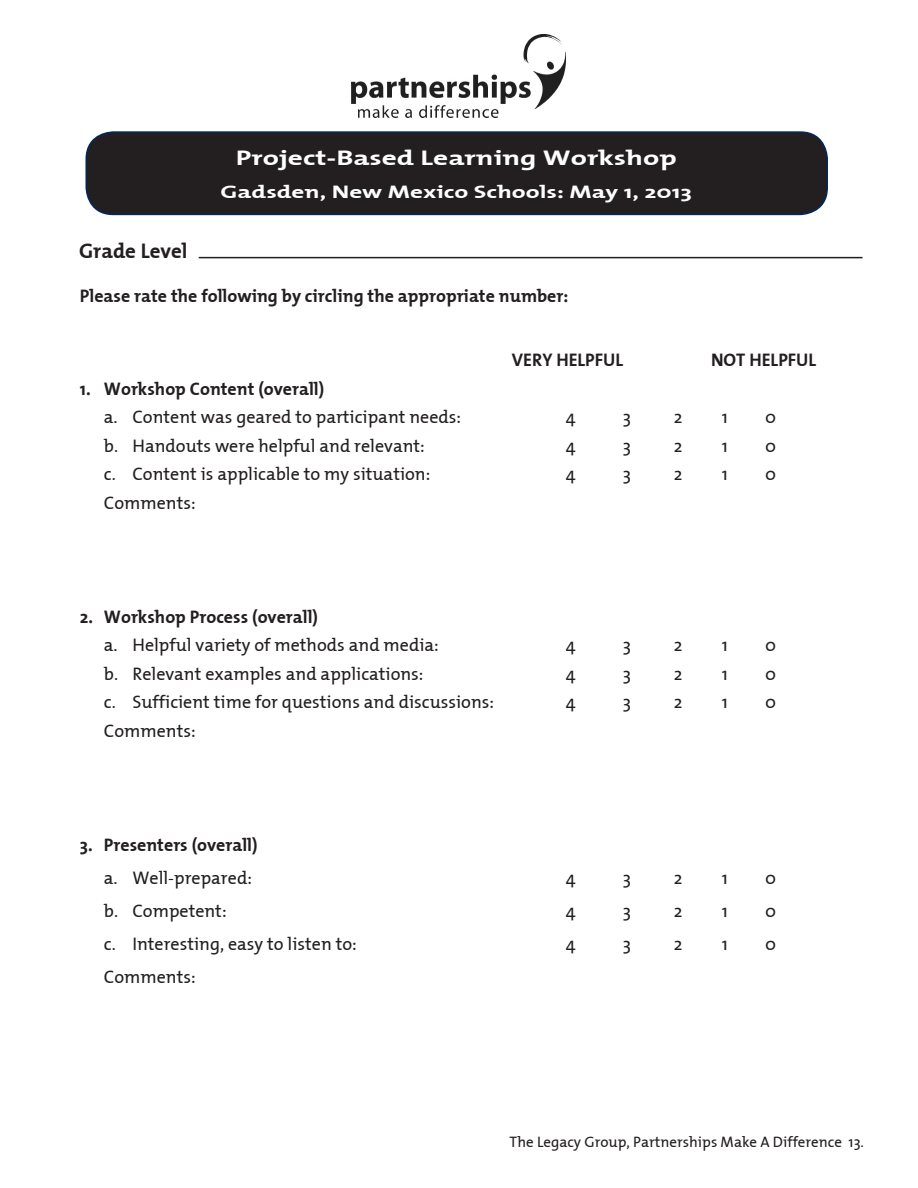
<style>
.page{position:relative;width:918px;height:1188px;background:#fff}
.page>*{position:absolute;margin:0;border:0;box-sizing:border-box;transform-origin:0 0}
.t1{font:21px "Bank Mix Bold Plain";color:#fff;scale:1.4 1}
.t2{font:21px "Bank Mix Bold Plain";color:#231f20}
.t3{font:18px "Bank Mix Plain";color:#231f20}
.t4{font:18px "Bank Mix Bold Plain";color:#231f20}
.t5{font:18px "Bank Mix Bold Plain";color:#fff;scale:1.4 1}
.t6{font:15px "Bank Mix Plain";color:#231f20}
</style>
<div class="page">
<div style="left:86px;top:132px;width:741px;height:82px;background:#231f20;border-radius:27px"></div>
<div style="left:86px;top:131px;width:742px;height:84px;border:2px solid #00285f;border-radius:27px"></div>
<hr style="left:199px;top:257px;width:663px;height:1px;background:#231f20">
<img style="left:352px;top:35px;width:214px;height:82px">
<p class="t2" style="left:79px;top:239px;width:110px">Grade Level</p>
<p class="t1" style="left:236px;top:146px;width:317px">Project-Based Learning Workshop</p>
<p class="t5" style="left:221px;top:182px;width:338px">Gadsden, New Mexico Schools: May 1, 2013</p>
<p class="t4" style="left:80px;top:285px;width:490px">Please rate the following by circling the appropriate number:</p>
<p class="t4" style="left:512px;top:350px;width:113px">VERY HELPFUL</p>
<p class="t4" style="left:711px;top:350px;width:107px">NOT HELPFUL</p>
<p class="t4" style="left:80px;top:379px;width:246px">1. Workshop Content (overall)</p>
<p class="t3" style="left:104px;top:407px;width:359px">a. Content was geared to participant needs:</p>
<p class="t3" style="left:566px;top:407px;width:11px">4</p>
<p class="t3" style="left:623px;top:407px;width:10px">3</p>
<p class="t3" style="left:674px;top:407px;width:10px">2</p>
<p class="t3" style="left:722px;top:407px;width:8px">1</p>
<p class="t3" style="left:765px;top:407px;width:13px">0</p>
<p class="t3" style="left:104px;top:436px;width:322px">b. Handouts were helpful and relevant:</p>
<p class="t3" style="left:566px;top:436px;width:11px">4</p>
<p class="t3" style="left:623px;top:436px;width:10px">3</p>
<p class="t3" style="left:674px;top:436px;width:10px">2</p>
<p class="t3" style="left:722px;top:436px;width:8px">1</p>
<p class="t3" style="left:765px;top:436px;width:13px">0</p>
<p class="t3" style="left:104px;top:464px;width:328px">c. Content is applicable to my situation:</p>
<p class="t3" style="left:566px;top:464px;width:11px">4</p>
<p class="t3" style="left:623px;top:464px;width:10px">3</p>
<p class="t3" style="left:674px;top:464px;width:10px">2</p>
<p class="t3" style="left:722px;top:464px;width:8px">1</p>
<p class="t3" style="left:765px;top:464px;width:13px">0</p>
<p class="t3" style="left:104px;top:493px;width:93px">Comments:</p>
<p class="t4" style="left:80px;top:607px;width:240px">2. Workshop Process (overall)</p>
<p class="t3" style="left:104px;top:635px;width:336px">a. Helpful variety of methods and media:</p>
<p class="t3" style="left:566px;top:635px;width:11px">4</p>
<p class="t3" style="left:623px;top:635px;width:10px">3</p>
<p class="t3" style="left:674px;top:635px;width:10px">2</p>
<p class="t3" style="left:722px;top:635px;width:8px">1</p>
<p class="t3" style="left:765px;top:635px;width:13px">0</p>
<p class="t3" style="left:104px;top:664px;width:321px">b. Relevant examples and applications:</p>
<p class="t3" style="left:566px;top:664px;width:11px">4</p>
<p class="t3" style="left:623px;top:664px;width:10px">3</p>
<p class="t3" style="left:674px;top:664px;width:10px">2</p>
<p class="t3" style="left:722px;top:664px;width:8px">1</p>
<p class="t3" style="left:765px;top:664px;width:13px">0</p>
<p class="t3" style="left:104px;top:692px;width:392px">c. Sufficient time for questions and discussions:</p>
<p class="t3" style="left:566px;top:692px;width:11px">4</p>
<p class="t3" style="left:623px;top:692px;width:10px">3</p>
<p class="t3" style="left:674px;top:692px;width:10px">2</p>
<p class="t3" style="left:722px;top:692px;width:8px">1</p>
<p class="t3" style="left:765px;top:692px;width:13px">0</p>
<p class="t3" style="left:104px;top:721px;width:93px">Comments:</p>
<p class="t4" style="left:80px;top:835px;width:179px">3. Presenters (overall)</p>
<p class="t3" style="left:104px;top:868px;width:150px">a. Well-prepared:</p>
<p class="t3" style="left:566px;top:868px;width:11px">4</p>
<p class="t3" style="left:623px;top:868px;width:10px">3</p>
<p class="t3" style="left:674px;top:868px;width:10px">2</p>
<p class="t3" style="left:722px;top:868px;width:8px">1</p>
<p class="t3" style="left:765px;top:868px;width:13px">0</p>
<p class="t3" style="left:104px;top:901px;width:124px">b. Competent:</p>
<p class="t3" style="left:566px;top:901px;width:11px">4</p>
<p class="t3" style="left:623px;top:901px;width:10px">3</p>
<p class="t3" style="left:674px;top:901px;width:10px">2</p>
<p class="t3" style="left:722px;top:901px;width:8px">1</p>
<p class="t3" style="left:765px;top:901px;width:13px">0</p>
<p class="t3" style="left:104px;top:934px;width:254px">c. Interesting, easy to listen to:</p>
<p class="t3" style="left:566px;top:934px;width:11px">4</p>
<p class="t3" style="left:623px;top:934px;width:10px">3</p>
<p class="t3" style="left:674px;top:934px;width:10px">2</p>
<p class="t3" style="left:722px;top:934px;width:8px">1</p>
<p class="t3" style="left:765px;top:934px;width:13px">0</p>
<p class="t3" style="left:104px;top:967px;width:93px">Comments:</p>
<p class="t6" style="left:510px;top:1134px;width:356px">The Legacy Group, Partnerships Make A Difference 13.</p>
</div>
